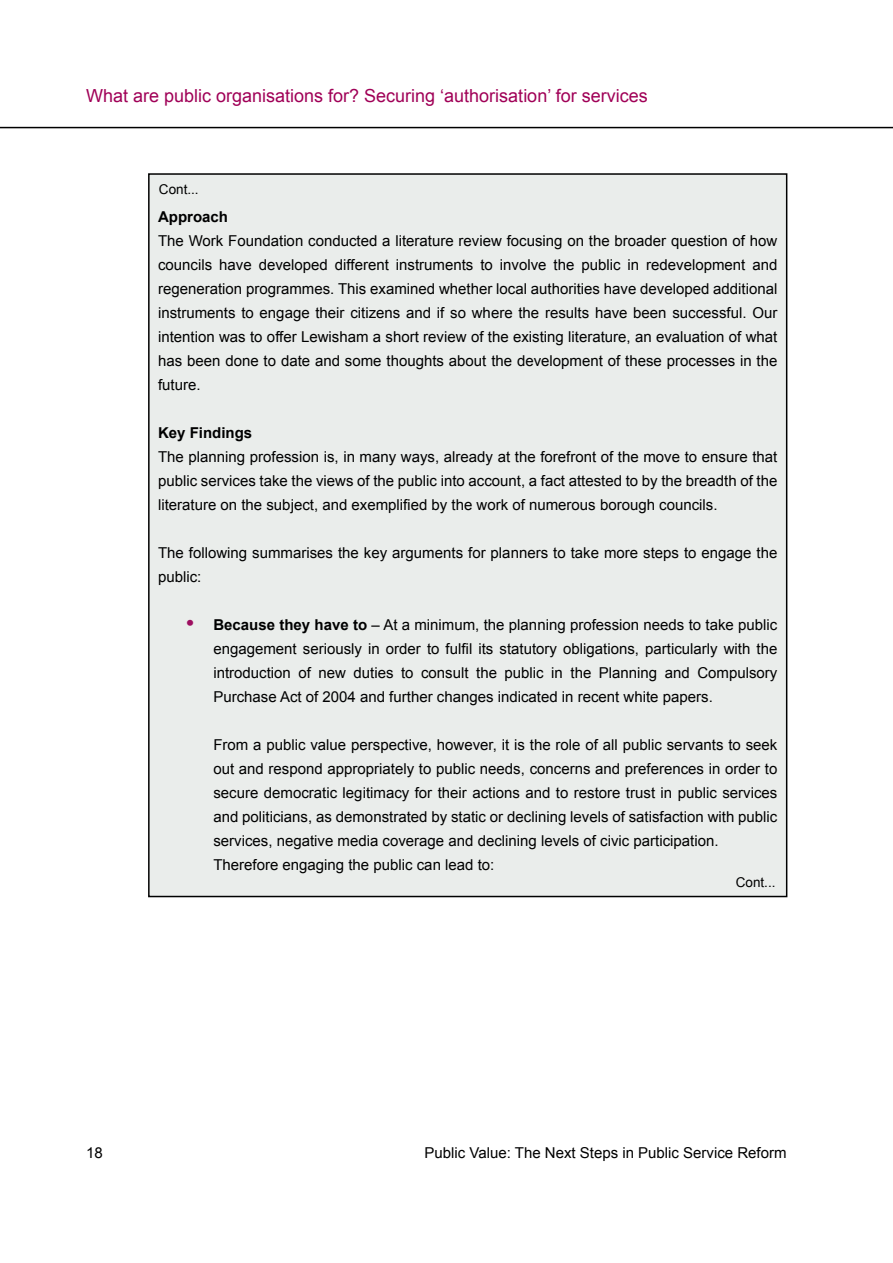
<style>
.page{position:relative;width:893px;height:1263px;background:#fff}
.page>*{position:absolute;margin:0;border:0;box-sizing:border-box;transform-origin:0 0}
.t1{font:18px "Arial";color:#a00057}
.t2{font:15px/24px "Arial";color:#000;text-align:justify}
.t3{font:700 15px "Arial";color:#000}
.t4{font:13.5px "Arial";color:#000}
.s1{font-weight:700;font-size:21px;color:#9d0f60}
.s2{font-weight:700}
</style>
<div class="page">
<hr style="left:0;top:127px;width:893px;height:1px;background:#000">
<div style="left:149px;top:174px;width:638px;height:722px;background:#eaedeb"></div>
<p class="t1" style="left:86px;top:84px;width:563px">What are public organisations for? Securing ‘authorisation’ for services</p>
<p class="t4" style="left:159px;top:180px;width:41px">Cont...</p>
<p class="t3" style="left:158px;top:207px;width:72px">Approach</p>
<p class="t2" style="left:158px;top:229px;width:621px">The Work Foundation conducted a literature review focusing on the broader question of how councils have developed different instruments to involve the public in redevelopment and regeneration programmes. This examined whether local authorities have developed additional instruments to engage their citizens and if so where the results have been successful. Our intention was to offer Lewisham a short review of the existing literature, an evaluation of what has been done to date and some thoughts about the development of these processes in the future.</p>
<p class="t3" style="left:158px;top:423px;width:96px">Key Findings</p>
<p class="t2" style="left:158px;top:445px;width:621px">The planning profession is, in many ways, already at the forefront of the move to ensure that public services take the views of the public into account, a fact attested to by the breadth of the literature on the subject, and exemplified by the work of numerous borough councils.</p>
<p class="t2" style="left:158px;top:541px;width:621px">The following summarises the key arguments for planners to take more steps to engage the public:</p>
<p class="t2" style="left:213px;top:613px;width:566px;text-indent:-27px"><span class="s1">•</span> <span class="s2">Because they have to</span> – At a minimum, the planning profession needs to take public engagement seriously in order to fulfil its statutory obligations, particularly with the introduction of new duties to consult the public in the Planning and Compulsory Purchase Act of 2004 and further changes indicated in recent white papers.</p>
<p class="t2" style="left:213px;top:733px;width:566px;text-align:left">From a public value perspective, however, it is the role of all public servants to seek out and respond appropriately to public needs, concerns and preferences in order to secure democratic legitimacy for their actions and to restore trust in public services and politicians, as demonstrated by static or declining levels of satisfaction with public services, negative media coverage and declining levels of civic participation.<br>Therefore engaging the public can lead to:</p>
<p class="t4" style="left:736px;top:873px;width:41px">Cont...</p>
<p class="t2" style="left:86px;top:1141px;width:18px">18</p>
<p class="t2" style="left:425px;top:1141px;width:364px">Public Value: The Next Steps in Public Service Reform</p>
</div>
